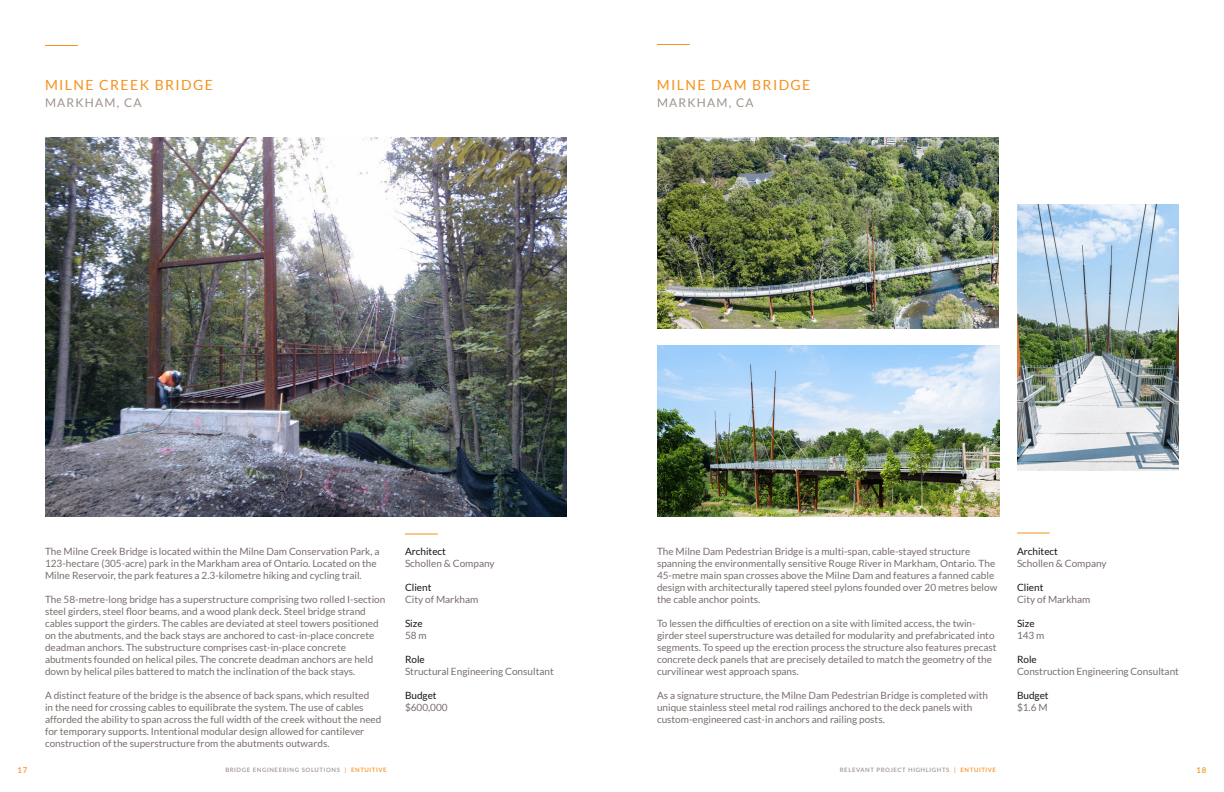
<style>
.page{position:relative;width:1224px;height:792px;background:#fff}
.page>*{position:absolute;margin:0;border:0;box-sizing:border-box;transform-origin:0 0}
.t1{font:14px "Lato";letter-spacing:.1em;color:#f6911e}
.t2{font:12px "Lato";letter-spacing:.1em;color:#9e938e}
.t3{font:10px/12px "Lato";color:#796e6c}
.t4{font:10px "Lato";color:#191417}
.t5{font:600 8px "Lato";color:#f6911e}
.t6{font:600 6px "Lato";letter-spacing:.1em;color:#9e938e}
.s1{color:#f6911e}
</style>
<div class="page">
<hr style="left:405px;top:534px;width:33px;height:1px;background:#f6911e">
<img style="left:657px;top:137px;width:342px;height:192px">
<img style="left:45px;top:137px;width:522px;height:380px">
<hr style="left:45px;top:45px;width:33px;height:1px;background:#f6911e">
<hr style="left:657px;top:44px;width:33px;height:1px;background:#f6911e">
<hr style="left:1017px;top:533px;width:33px;height:1px;background:#f6911e">
<img style="left:1017px;top:204px;width:162px;height:267px">
<img style="left:657px;top:346px;width:343px;height:171px">
<h1 class="t1" style="left:45px;top:77px;width:170px">MILNE CREEK BRIDGE</h1>
<h1 class="t1" style="left:657px;top:77px;width:155px">MILNE DAM BRIDGE</h1>
<p class="t2" style="left:657px;top:96px;width:98px">MARKHAM, CA</p>
<p class="t2" style="left:45px;top:96px;width:98px">MARKHAM, CA</p>
<p class="t3" style="left:45px;top:545px;width:336px">The Milne Creek Bridge is located within the Milne Dam Conservation Park, a<br>123-hectare (305-acre) park in the Markham area of Ontario. Located on the<br>Milne Reservoir, the park features a 2.3-kilometre hiking and cycling trail.</p>
<p class="t3" style="left:45px;top:593px;width:342px">The 58-metre-long bridge has a superstructure comprising two rolled I-section steel girders, steel floor beams, and a wood plank deck. Steel bridge strand cables support the girders. The cables are deviated at steel towers positioned on the abutments, and the back stays are anchored to cast-in-place concrete deadman anchors. The substructure comprises cast-in-place concrete abutments founded on helical piles. The concrete deadman anchors are held down by helical piles battered to match the inclination of the back stays.</p>
<p class="t3" style="left:45px;top:689px;width:338px">A distinct feature of the bridge is the absence of back spans, which resulted<br>in the need for crossing cables to equilibrate the system. The use of cables afforded the ability to span across the full width of the creek without the need for temporary supports. Intentional modular design allowed for cantilever construction of the superstructure from the abutments outwards.</p>
<p class="t4" style="left:405px;top:546px;width:42px">Architect</p>
<p class="t3" style="left:405px;top:557px;width:91px">Schollen &amp; Company</p>
<p class="t4" style="left:405px;top:582px;width:28px">Client</p>
<p class="t3" style="left:405px;top:593px;width:75px">City of Markham</p>
<p class="t4" style="left:405px;top:618px;width:19px">Size</p>
<p class="t3" style="left:405px;top:629px;width:23px">58 m</p>
<p class="t4" style="left:405px;top:654px;width:21px">Role</p>
<p class="t3" style="left:405px;top:665px;width:150px">Structural Engineering Consultant</p>
<p class="t4" style="left:405px;top:690px;width:33px">Budget</p>
<p class="t3" style="left:405px;top:701px;width:44px">$600,000</p>
<p class="t3" style="left:657px;top:545px;width:342px">The Milne Dam Pedestrian Bridge is a multi-span, cable-stayed structure spanning the environmentally sensitive Rouge River in Markham, Ontario. The 45-metre main span crosses above the Milne Dam and features a fanned cable design with architecturally tapered steel pylons founded over 20 metres below the cable anchor points.</p>
<p class="t3" style="left:657px;top:617px;width:341px">To lessen the difficulties of erection on a site with limited access, the twin&shy;girder steel superstructure was detailed for modularity and prefabricated into segments. To speed up the erection process the structure also features precast concrete deck panels that are precisely detailed to match the geometry of the curvilinear west approach spans.</p>
<p class="t3" style="left:657px;top:689px;width:333px">As a signature structure, the Milne Dam Pedestrian Bridge is completed with unique stainless steel metal rod railings anchored to the deck panels with custom-engineered cast-in anchors and railing posts.</p>
<p class="t4" style="left:1017px;top:546px;width:42px">Architect</p>
<p class="t3" style="left:1017px;top:557px;width:91px">Schollen &amp; Company</p>
<p class="t4" style="left:1017px;top:582px;width:28px">Client</p>
<p class="t3" style="left:1017px;top:593px;width:75px">City of Markham</p>
<p class="t4" style="left:1017px;top:618px;width:19px">Size</p>
<p class="t3" style="left:1017px;top:629px;width:29px">143 m</p>
<p class="t4" style="left:1017px;top:654px;width:21px">Role</p>
<p class="t3" style="left:1017px;top:665px;width:164px">Construction Engineering Consultant</p>
<p class="t4" style="left:1017px;top:690px;width:33px">Budget</p>
<p class="t3" style="left:1017px;top:701px;width:32px">$1.6 M</p>
<p class="t5" style="left:17px;top:764px;width:12px">17</p>
<p class="t6" style="left:225px;top:765px;width:163px">BRIDGE ENGINEERING SOLUTIONS <span class="s1">| ENTUITIVE</span></p>
<p class="t6" style="left:840px;top:765px;width:158px">RELEVANT PROJECT HIGHLIGHTS <span class="s1">| ENTUITIVE</span></p>
<p class="t5" style="left:1196px;top:764px;width:12px">18</p>
</div>
